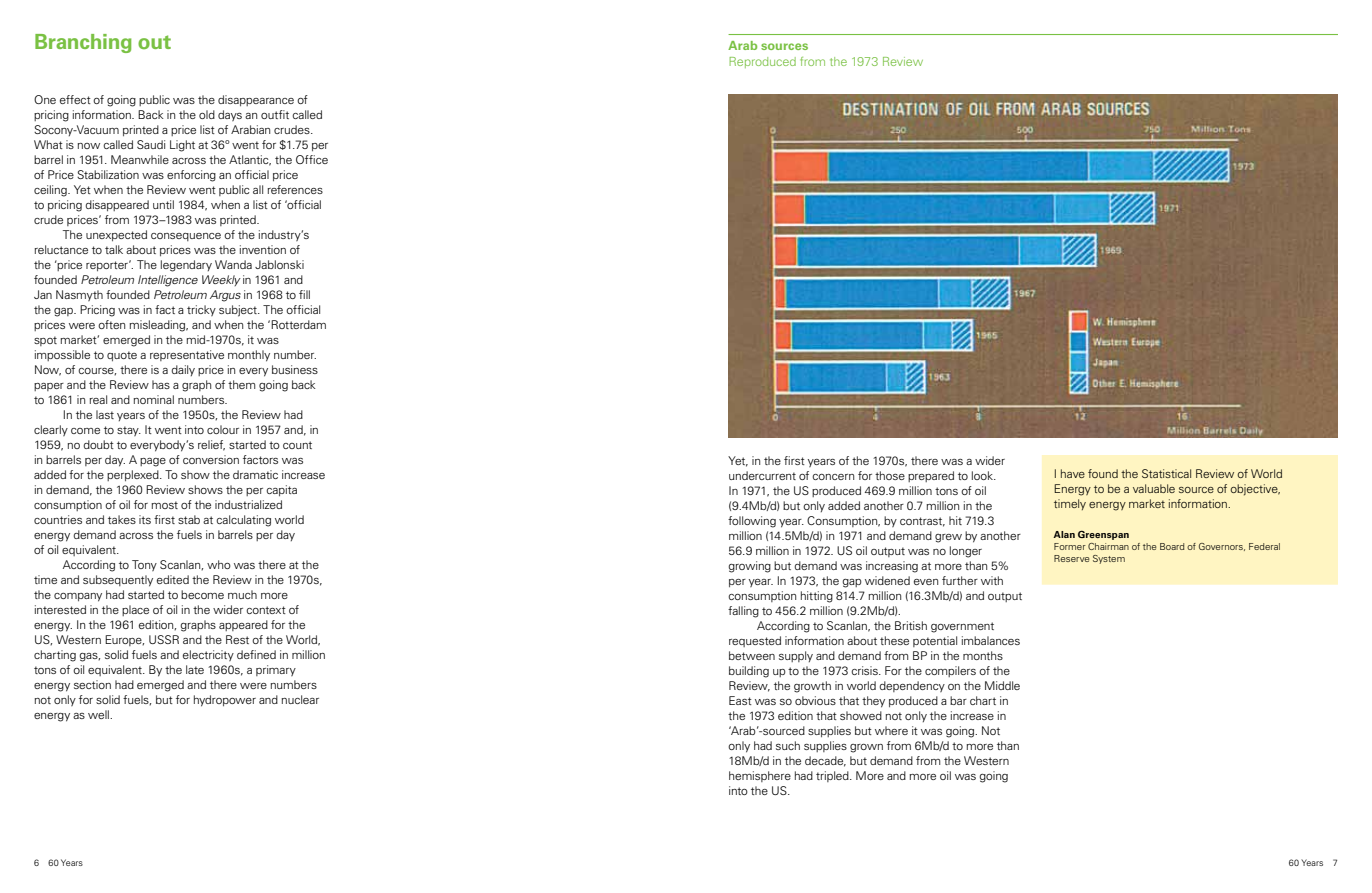
<style>
.page{position:relative;width:1372px;height:893px;background:#fff}
.page>*{position:absolute;margin:0;border:0;box-sizing:border-box;transform-origin:0 0}
.t1{font:700 21px "Univers GT";letter-spacing:-.02em;color:#7ac143}
.t2{font:300 12.75px "Univers GT";letter-spacing:-.01em;color:#7ac143}
.t3{font:700 12.75px "Univers GT";color:#7ac143}
.t4{font:300 12px/15px "Univers GT";letter-spacing:-.005em;color:#000}
.t5{font:italic 300 12px "Univers GT";letter-spacing:-.01em;color:#000}
.t6{font:300 9.75px/12px "Univers GT";color:#000}
.t7{font:700 9.75px "Univers GT";letter-spacing:.01em;color:#000}
.t8{font:300 9px "Univers GT";letter-spacing:.005em;color:#000}
.s1{font-style:normal}
.s2{font-style:italic}
</style>
<div class="page">
<hr style="left:728px;top:34px;width:609px;height:1px;background:#7ac143">
<div style="left:1041px;top:455px;width:296px;height:130px;background:#fff5c2"></div>
<img style="left:728px;top:94px;width:609px;height:343px">
<h1 class="t1" style="left:34px;top:30px;width:139px">Branching out</h1>
<p class="t3" style="left:728px;top:38px;width:81px">Arab sources</p>
<p class="t2" style="left:728px;top:54px;width:196px">Reproduced from the 1973 Review</p>
<p class="t4" style="left:34px;top:92px;width:275px">One effect of going public was the disappearance of</p>
<p class="t4" style="left:34px;top:107px;width:290px">pricing information. Back in the old days an outfit called</p>
<p class="t4" style="left:34px;top:122px;width:281px">Socony-Vacuum printed a price list of Arabian crudes.</p>
<p class="t4" style="left:34px;top:137px;width:296px">What is now called Saudi Light at 36º went for $1.75 per</p>
<p class="t4" style="left:34px;top:152px;width:296px">barrel in 1951. Meanwhile across the Atlantic, the Office</p>
<p class="t4" style="left:34px;top:167px;width:266px">of Price Stabilization was enforcing an official price</p>
<p class="t4" style="left:34px;top:182px;width:290px">ceiling. Yet when the Review went public all references</p>
<p class="t4" style="left:34px;top:197px;width:289px">to pricing disappeared until 1984, when a list of ‘official</p>
<p class="t4" style="left:34px;top:212px;width:227px">crude prices’ from 1973–1983 was printed.</p>
<p class="t4" style="left:63px;top:227px;width:248px">The unexpected consequence of the industry’s</p>
<p class="t4" style="left:34px;top:242px;width:268px">reluctance to talk about prices was the invention of</p>
<p class="t4" style="left:34px;top:257px;width:272px">the ‘price reporter’. The legendary Wanda Jablonski</p>
<p class="t5" style="left:34px;top:272px;width:271px"><span class="s1">founded</span> Petroleum Intelligence Weekly <span class="s1">in 1961 and</span></p>
<p class="t4" style="left:34px;top:287px;width:278px">Jan Nasmyth founded <span class="s2">Petroleum Argus</span> in 1968 to fill</p>
<p class="t4" style="left:34px;top:302px;width:289px">the gap. Pricing was in fact a tricky subject. The official</p>
<p class="t4" style="left:34px;top:317px;width:294px">prices were often misleading, and when the ‘Rotterdam</p>
<p class="t4" style="left:34px;top:332px;width:246px">spot market’ emerged in the mid-1970s, it was</p>
<p class="t4" style="left:34px;top:347px;width:284px">impossible to quote a representative monthly number.</p>
<p class="t4" style="left:34px;top:362px;width:286px">Now, of course, there is a daily price in every business</p>
<p class="t4" style="left:34px;top:377px;width:283px">paper and the Review has a graph of them going back</p>
<p class="t4" style="left:34px;top:392px;width:195px">to 1861 in real and nominal numbers.</p>
<p class="t4" style="left:63px;top:407px;width:242px">In the last years of the 1950s, the Review had</p>
<p class="t4" style="left:34px;top:422px;width:286px">clearly come to stay. It went into colour in 1957 and, in</p>
<p class="t4" style="left:34px;top:437px;width:280px">1959, no doubt to everybody’s relief, started to count</p>
<p class="t4" style="left:34px;top:452px;width:271px">in barrels per day. A page of conversion factors was</p>
<p class="t4" style="left:34px;top:467px;width:293px">added for the perplexed. To show the dramatic increase</p>
<p class="t4" style="left:34px;top:482px;width:265px">in demand, the 1960 Review shows the per capita</p>
<p class="t4" style="left:34px;top:497px;width:250px">consumption of oil for most of the industrialized</p>
<p class="t4" style="left:34px;top:512px;width:272px">countries and takes its first stab at calculating world</p>
<p class="t4" style="left:34px;top:527px;width:262px">energy demand across the fuels in barrels per day</p>
<p class="t4" style="left:34px;top:542px;width:87px">of oil equivalent.</p>
<p class="t4" style="left:63px;top:557px;width:258px">According to Tony Scanlan, who was there at the</p>
<p class="t4" style="left:34px;top:572px;width:290px">time and subsequently edited the Review in the 1970s,</p>
<p class="t4" style="left:34px;top:587px;width:255px">the company had started to become much more</p>
<p class="t4" style="left:34px;top:602px;width:267px">interested in the place of oil in the wider context of</p>
<p class="t4" style="left:34px;top:617px;width:273px">energy. In the 1961 edition, graphs appeared for the</p>
<p class="t4" style="left:34px;top:632px;width:289px">US, Western Europe, USSR and the Rest of the World,</p>
<p class="t4" style="left:34px;top:647px;width:293px">charting gas, solid fuels and electricity defined in million</p>
<p class="t4" style="left:34px;top:662px;width:263px">tons of oil equivalent. By the late 1960s, a primary</p>
<p class="t4" style="left:34px;top:677px;width:284px">energy section had emerged and there were numbers</p>
<p class="t4" style="left:34px;top:692px;width:287px">not only for solid fuels, but for hydropower and nuclear</p>
<p class="t4" style="left:34px;top:707px;width:81px">energy as well.</p>
<p class="t4" style="left:728px;top:453px;width:278px">Yet, in the first years of the 1970s, there was a wider</p>
<p class="t4" style="left:728px;top:468px;width:269px">undercurrent of concern for those prepared to look.</p>
<p class="t4" style="left:728px;top:483px;width:260px">In 1971, the US produced 469.9 million tons of oil</p>
<p class="t4" style="left:728px;top:498px;width:265px">(9.4Mb/d) but only added another 0.7 million in the</p>
<p class="t4" style="left:728px;top:513px;width:267px">following year. Consumption, by contrast, hit 719.3</p>
<p class="t4" style="left:728px;top:528px;width:294px">million (14.5Mb/d) in 1971 and demand grew by another</p>
<p class="t4" style="left:728px;top:543px;width:255px">56.9 million in 1972. US oil output was no longer</p>
<p class="t4" style="left:728px;top:558px;width:282px">growing but demand was increasing at more than 5%</p>
<p class="t4" style="left:728px;top:573px;width:277px">per year. In 1973, the gap widened even further with</p>
<p class="t4" style="left:728px;top:588px;width:295px">consumption hitting 814.7 million (16.3Mb/d) and output</p>
<p class="t4" style="left:728px;top:603px;width:174px">falling to 456.2 million (9.2Mb/d).</p>
<p class="t4" style="left:757px;top:618px;width:239px">According to Scanlan, the British government</p>
<p class="t4" style="left:728px;top:633px;width:293px">requested information about these potential imbalances</p>
<p class="t4" style="left:728px;top:648px;width:276px">between supply and demand from BP in the months</p>
<p class="t4" style="left:728px;top:663px;width:283px">building up to the 1973 crisis. For the compilers of the</p>
<p class="t4" style="left:728px;top:678px;width:293px">Review, the growth in world dependency on the Middle</p>
<p class="t4" style="left:728px;top:693px;width:281px">East was so obvious that they produced a bar chart in</p>
<p class="t4" style="left:728px;top:708px;width:279px">the 1973 edition that showed not only the increase in</p>
<p class="t4" style="left:728px;top:723px;width:273px">‘Arab’-sourced supplies but where it was going. Not</p>
<p class="t4" style="left:728px;top:738px;width:293px">only had such supplies grown from 6Mb/d to more than</p>
<p class="t4" style="left:728px;top:753px;width:282px">18Mb/d in the decade, but demand from the Western</p>
<p class="t4" style="left:728px;top:768px;width:281px">hemisphere had tripled. More and more oil was going</p>
<p class="t4" style="left:728px;top:783px;width:63px">into the US.</p>
<p class="t4" style="left:1053px;top:466px;width:230px">I have found the Statistical Review of World<br>Energy to be a valuable source of objective, timely energy market information.</p>
<p class="t7" style="left:1053px;top:528px;width:77px">Alan Greenspan</p>
<p class="t6" style="left:1053px;top:540px;width:228px">Former Chairman of the Board of Governors, Federal<br>Reserve System</p>
<p class="t8" style="left:34px;top:857px;width:51px">6 60 Years</p>
<p class="t8" style="left:1288px;top:857px;width:51px">60 Years 7</p>
</div>
